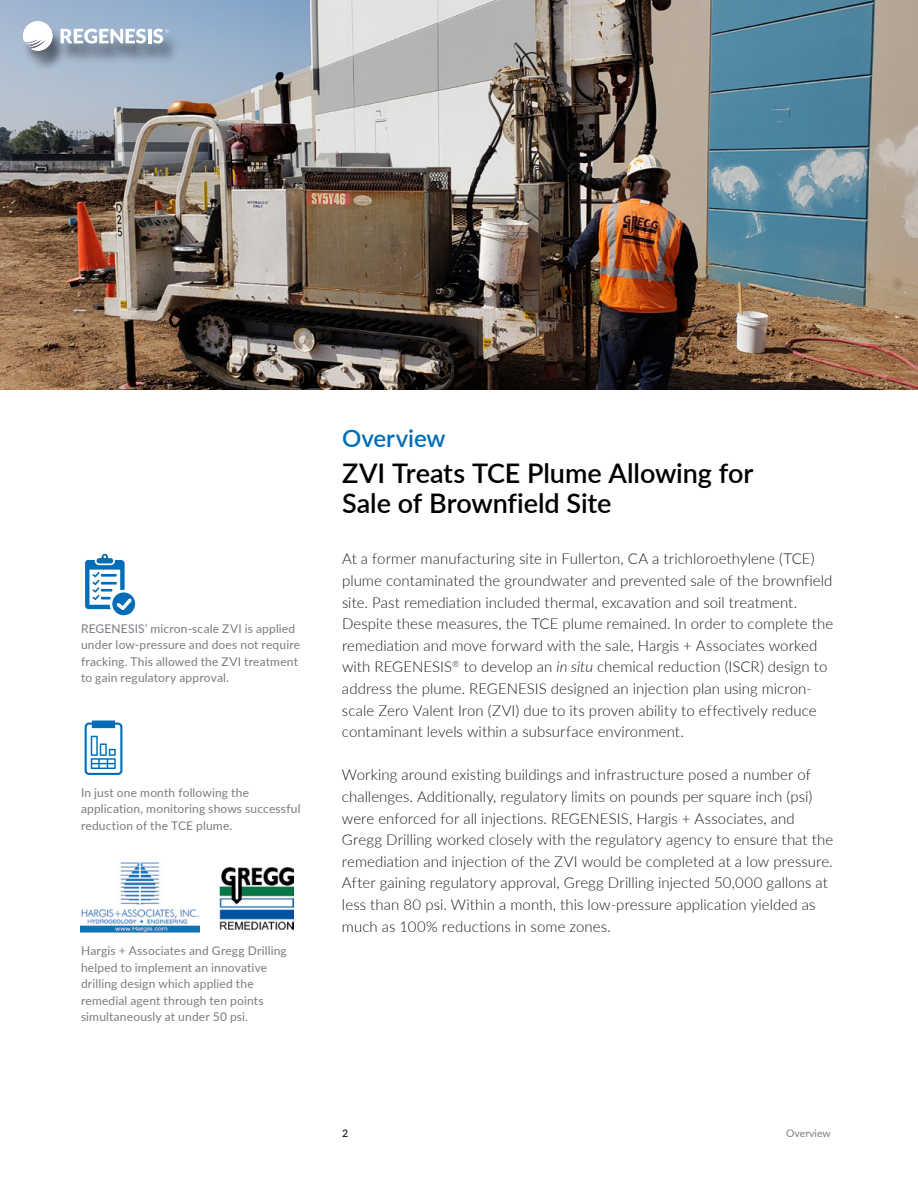
<style>
.page{position:relative;width:918px;height:1188px;background:#fff}
.page>*{position:absolute;margin:0;border:0;box-sizing:border-box;transform-origin:0 0}
.t1{font:600 27px/29.7px "Lato";letter-spacing:-.005em;color:#000}
.t2{font:600 24px "Lato";letter-spacing:-.005em;color:#006db7}
.t3{font:300 15px/21.6px "Lato";letter-spacing:.005em;color:#1d1d1d}
.t4{font:12px/16.5px "Lato";letter-spacing:.015em;color:#777c82}
.t5{font:10.5px "Lato";color:#777d83}
.t6{font:600 10.5px "Lato";color:#211f20}
.s1{font-style:italic}
</style>
<div class="page">
<svg style="left:85px;top:554px;width:50px;height:61px"></svg>
<img style="left:0;top:0;width:918px;height:389px">
<div style="left:22px;top:26px;width:162px;height:46px;background:#000;opacity:.5"></div>
<svg style="left:61px;top:29px;width:85px;height:15px"></svg>
<hr style="left:148px;top:29px;width:3px;height:14px;background:#fff">
<svg style="left:153px;top:29px;width:16px;height:15px"></svg>
<svg style="left:23px;top:21px;width:29px;height:30px"></svg>
<svg style="left:85px;top:721px;width:37px;height:54px"></svg>
<img style="left:81px;top:862px;width:119px;height:71px">
<img style="left:219px;top:868px;width:74px;height:62px">
<p class="t4" style="left:81px;top:619px;width:221px">REGENESIS’ micron-scale ZVI is applied under low-pressure and does not require fracking. This allowed the ZVI treatment to gain regulatory approval.</p>
<p class="t4" style="left:81px;top:784px;width:221px">In just one month following the application, monitoring shows successful reduction of the TCE plume.</p>
<p class="t4" style="left:81px;top:942px;width:207px">Hargis + Associates and Gregg Drilling helped to implement an innovative drilling design which applied the remedial agent through ten points simultaneously at under 50 psi.</p>
<h2 class="t2" style="left:342px;top:421px;width:105px">Overview</h2>
<h1 class="t1" style="left:342px;top:457px;width:413px">ZVI Treats TCE Plume Allowing for<br>Sale of Brownfield Site</h1>
<p class="t3" style="left:342px;top:548px;width:493px">At a former manufacturing site in Fullerton, CA a trichloroethylene (TCE) plume contaminated the groundwater and prevented sale of the brownfield site. Past remediation included thermal, excavation and soil treatment.<br>Despite these measures, the TCE plume remained. In order to complete the remediation and move forward with the sale, Hargis + Associates worked with REGENESIS<sup>®</sup> to develop an <span class="s1">in situ</span> chemical reduction (ISCR) design to address the plume. REGENESIS designed an injection plan using micron&shy;scale Zero Valent Iron (ZVI) due to its proven ability to effectively reduce contaminant levels within a subsurface environment.</p>
<p class="t3" style="left:342px;top:764px;width:493px">Working around existing buildings and infrastructure posed a number of challenges. Additionally, regulatory limits on pounds per square inch (psi) were enforced for all injections. REGENESIS, Hargis + Associates, and Gregg Drilling worked closely with the regulatory agency to ensure that the remediation and injection of the ZVI would be completed at a low pressure.<br>After gaining regulatory approval, Gregg Drilling injected 50,000 gallons at less than 80 psi. Within a month, this low-pressure application yielded as much as 100% reductions in some zones.</p>
<p class="t6" style="left:342px;top:1125px;width:8px">2</p>
<p class="t5" style="left:786px;top:1125px;width:46px">Overview</p>
</div>
